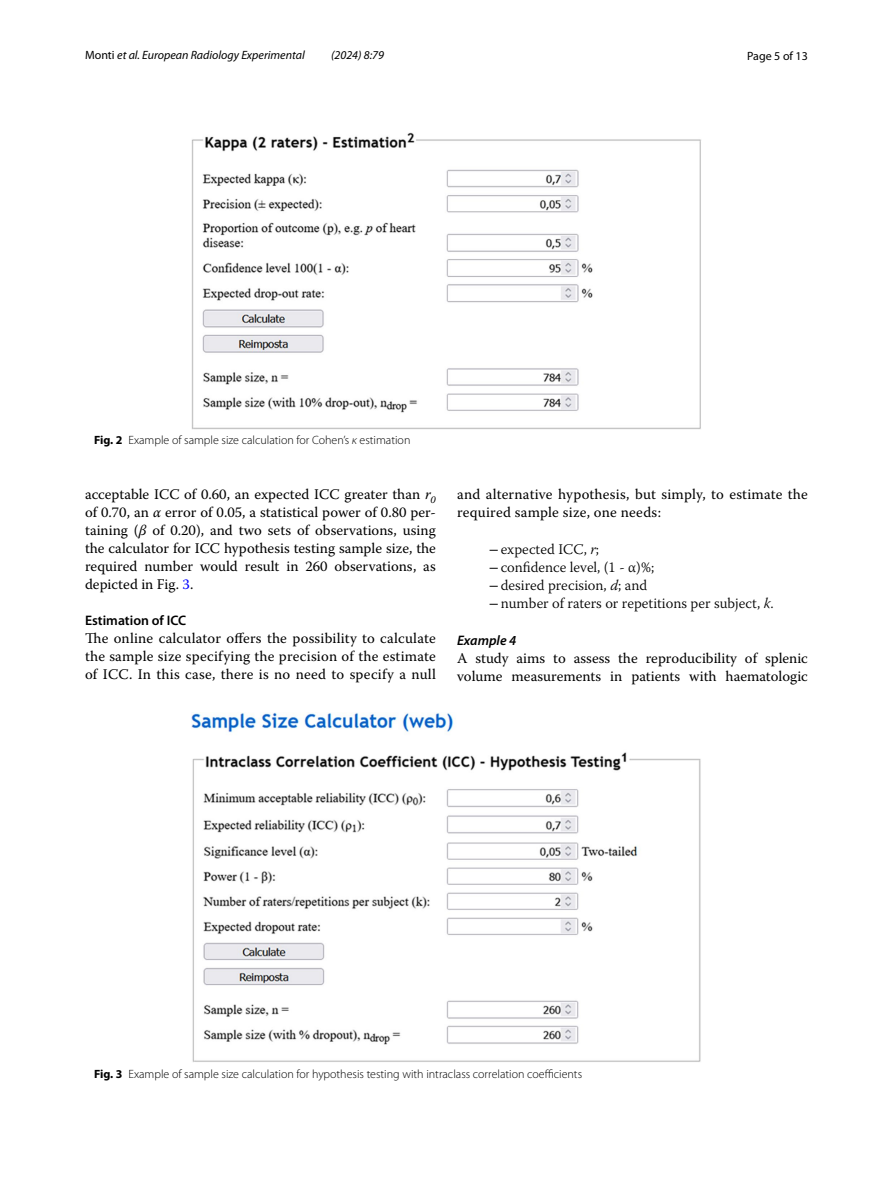
<style>
.page{position:relative;width:893px;height:1187px;background:#fff}
.page>*{position:absolute;margin:0;border:0;box-sizing:border-box;transform-origin:0 0}
.t1{font:14.7px/18px "Warnock Pro";letter-spacing:.005em;color:#000;text-align:justify}
.t2{font:300 14.7px/18px "Warnock Pro";color:#000}
.t3{font:600 13.8px "Myriad Pro";color:#000}
.t4{font:italic 600 13.8px "Myriad Pro";color:#000}
.t5{font:300 12px "Myriad Pro";color:#000}
.t6{font:italic 12px "Myriad Pro";color:#000}
.t7{font:12px "Myriad Pro";color:#000}
.s1{font-style:normal}
.s2{font-weight:700}
.s3{font-style:italic}
.s4{color:#00f}
.s5{font-family:"STIX";font-weight:400}
</style>
<div class="page">
<img style="left:191px;top:133px;width:510px;height:296px">
<img style="left:191px;top:712px;width:510px;height:350px">
<p class="t6" style="left:85px;top:48px;width:221px"><span class="s1">Monti</span> et al. European Radiology Experimental</p>
<p class="t6" style="left:331px;top:48px;width:54px">(2024) 8:79</p>
<p class="t7" style="left:747px;top:48px;width:62px">Page 5 of 13</p>
<p class="t5" style="left:94px;top:433px;width:318px"><span class="s2">Fig. 2</span> Example of sample size calculation for Cohen’s <span class="s3">κ</span> estimation</p>
<p class="t1" style="left:85px;top:485px;width:352px">acceptable ICC of 0.60, an expected ICC greater than <span class="s3">r</span><sub>0 </sub>of 0.70, an <span class="s3">α</span> error of 0.05, a statistical power of 0.80 per&shy;taining (<span class="s3">β</span> of 0.20), and two sets of observations, using the calculator for ICC hypothesis testing sample size, the required number would result in 260 observations, as depicted in Fig. <span class="s4">3</span>.</p>
<p class="t3" style="left:85px;top:611px;width:103px">Estimation of ICC</p>
<p class="t1" style="left:85px;top:629px;width:352px">The online calculator offers the possibility to calculate the sample size specifying the precision of the estimate of ICC. In this case, there is no need to specify a null</p>
<p class="t1" style="left:457px;top:485px;width:352px">and alternative hypothesis, but simply, to estimate the required sample size, one needs:</p>
<p class="t2" style="left:489px;top:539px;width:286px"><span class="s5">−</span>expected ICC, <span class="s3">r</span>;<br><span class="s5">−</span>confidence level, (1 - α)%;<br><span class="s5">−</span>desired precision, <span class="s3">d</span>; and<br><span class="s5">−</span>number of raters or repetitions per subject, <span class="s3">k</span>.</p>
<p class="t4" style="left:457px;top:631px;width:61px">Example 4</p>
<p class="t1" style="left:457px;top:648px;width:352px">A study aims to assess the reproducibility of splenic volume measurements in patients with haematologic</p>
<p class="t5" style="left:94px;top:1067px;width:490px"><span class="s2">Fig. 3</span> Example of sample size calculation for hypothesis testing with intraclass correlation coefficients</p>
</div>
